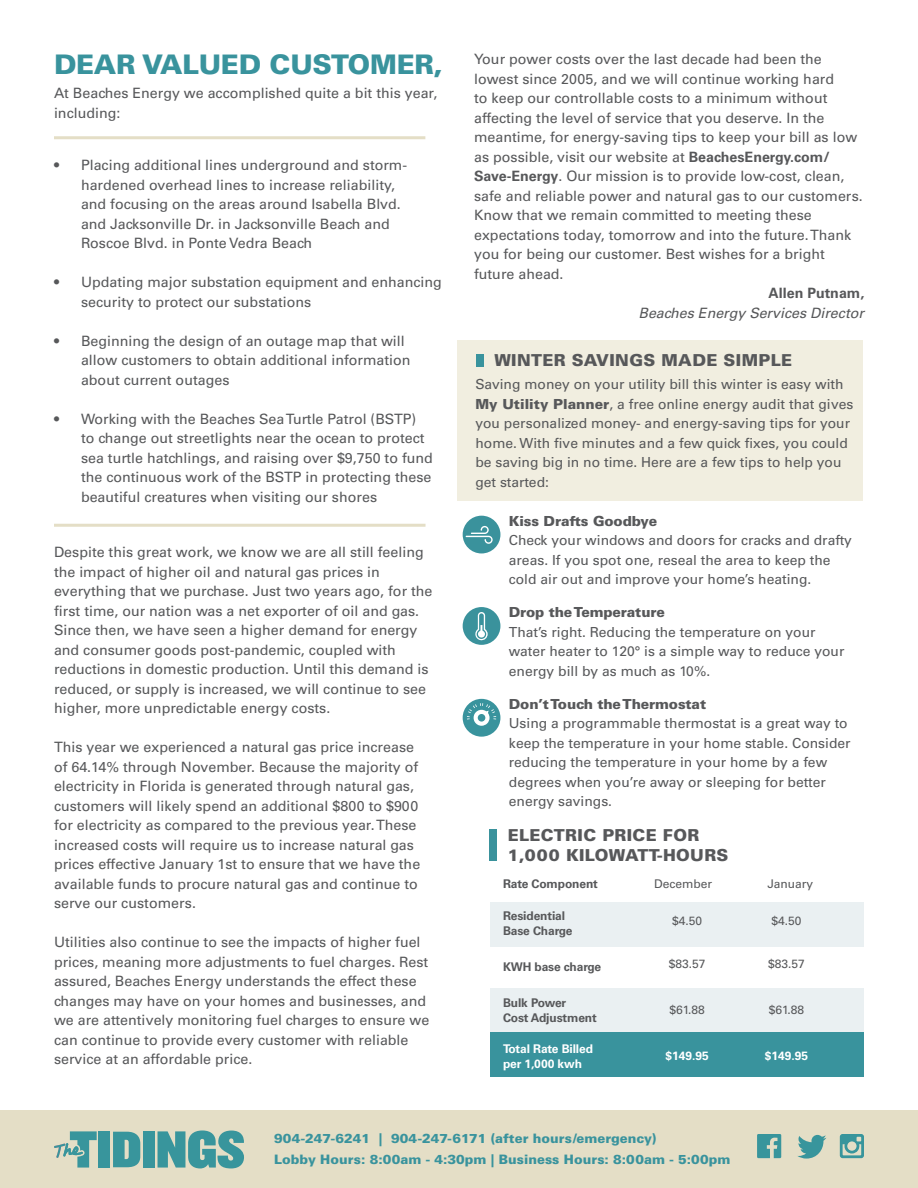
<style>
.page{position:relative;width:918px;height:1188px;background:#fff}
.page>*{position:absolute;margin:0;border:0;box-sizing:border-box;transform-origin:0 0}
.t1{font:900 27px "Univers LT Std";letter-spacing:-.01em;color:#39939d}
.t2{font:900 16.5px/19.8px "Univers LT Std";letter-spacing:.02em;color:#57585a}
.t3{font:14.25px/19.5px "Univers LT Std";color:#57585a}
.t4{font:italic 14.25px "Univers LT Std";color:#57585a}
.t5{font:700 14.25px "Univers LT Std";color:#57585a}
.t6{font:13.8px/19.5px "Univers LT Std";color:#57585a}
.t7{font:900 13.8px "Univers LT Std";letter-spacing:-.01em;color:#57585a}
.t8{font:900 13.05px "Univers LT Std";color:#39939d}
.t9{font:700 12px/15px "Univers LT Std";letter-spacing:-.01em;color:#57585a}
.t10{font:12px "Univers LT Std";color:#57585a}
.t11{font:700 12px/15px "Univers LT Std";letter-spacing:-.01em;color:#fff}
.s1{font-weight:700}
.s2{font-weight:900}
</style>
<div class="page">
<div style="left:490px;top:902px;width:374px;height:45px;background:#eaf0f2"></div>
<div style="left:490px;top:988px;width:374px;height:45px;background:#eaf0f2"></div>
<div style="left:490px;top:1033px;width:374px;height:44px;background:#39939d"></div>
<div style="left:490px;top:829px;width:7px;height:32px;background:#3a929c"></div>
<hr style="left:54px;top:136px;width:371px;height:3px;background:#e4dec6">
<hr style="left:54px;top:524px;width:372px;height:3px;background:#e4dec6">
<div style="left:0;top:1110px;width:918px;height:78px;background:#e4dec6"></div>
<svg style="left:757px;top:1134px;width:24px;height:24px"></svg>
<svg style="left:840px;top:1134px;width:24px;height:24px"></svg>
<svg style="left:797px;top:1135px;width:29px;height:24px"></svg>
<svg style="left:158px;top:1130px;width:86px;height:38px"></svg>
<div style="left:143px;top:1131px;width:12px;height:37px;background:#38959c"></div>
<svg style="left:113px;top:1132px;width:27px;height:35px"></svg>
<div style="left:98px;top:1131px;width:12px;height:37px;background:#38959c"></div>
<svg style="left:54px;top:1131px;width:43px;height:37px"></svg>
<div style="left:458px;top:340px;width:405px;height:161px;background:#f1eee0"></div>
<div style="left:476px;top:354px;width:8px;height:13px;background:#39939d"></div>
<div style="left:463px;top:516px;width:37px;height:37px;background:#3a929c;border-radius:50%"></div>
<div style="left:463px;top:607px;width:37px;height:38px;background:#3a929c;border-radius:50%"></div>
<div style="left:463px;top:699px;width:37px;height:38px;background:#39939d;border-radius:50%"></div>
<svg style="left:466px;top:526px;width:27px;height:18px"></svg>
<svg style="left:475px;top:612px;width:13px;height:29px"></svg>
<svg style="left:467px;top:703px;width:29px;height:23px"></svg>
<p class="t1" style="left:54px;top:47px;width:390px">DEAR VALUED CUSTOMER,</p>
<p class="t3" style="left:54px;top:84px;width:385px">At Beaches Energy we accomplished quite a bit this year, including:</p>
<p class="t3" style="left:81px;top:156px;width:328px;text-indent:-27px">• Placing additional lines underground and storm&shy;hardened overhead lines to increase reliability, and focusing on the areas around Isabella Blvd. and Jacksonville Dr. in Jacksonville Beach and Roscoe Blvd. in Ponte Vedra Beach</p>
<p class="t3" style="left:81px;top:273px;width:363px;text-indent:-27px">• Updating major substation equipment and enhancing security to protect our substations</p>
<p class="t3" style="left:81px;top:331px;width:331px;text-indent:-27px">• Beginning the design of an outage map that will allow customers to obtain additional information about current outages</p>
<p class="t3" style="left:81px;top:409px;width:353px;text-indent:-27px">• Working with the Beaches Sea Turtle Patrol (BSTP) to change out streetlights near the ocean to protect sea turtle hatchlings, and raising over $9,750 to fund the continuous work of the BSTP in protecting these beautiful creatures when visiting our shores</p>
<p class="t3" style="left:54px;top:543px;width:380px">Despite this great work, we know we are all still feeling the impact of higher oil and natural gas prices in everything that we purchase. Just two years ago, for the first time, our nation was a net exporter of oil and gas.<br>Since then, we have seen a higher demand for energy and consumer goods post-pandemic, coupled with reductions in domestic production. Until this demand is reduced, or supply is increased, we will continue to see higher, more unpredictable energy costs.</p>
<p class="t3" style="left:54px;top:738px;width:368px">This year we experienced a natural gas price increase of 64.14% through November. Because the majority of electricity in Florida is generated through natural gas, customers will likely spend an additional $800 to $900 for electricity as compared to the previous year. These increased costs will require us to increase natural gas prices effective January 1st to ensure that we have the available funds to procure natural gas and continue to serve our customers.</p>
<p class="t3" style="left:54px;top:933px;width:377px">Utilities also continue to see the impacts of higher fuel prices, meaning more adjustments to fuel charges. Rest assured, Beaches Energy understands the effect these changes may have on your homes and businesses, and we are attentively monitoring fuel charges to ensure we can continue to provide every customer with reliable service at an affordable price.</p>
<p class="t3" style="left:474px;top:50px;width:390px">Your power costs over the last decade had been the lowest since 2005, and we will continue working hard<br>to keep our controllable costs to a minimum without affecting the level of service that you deserve. In the meantime, for energy-saving tips to keep your bill as low as possible, visit our website at <span class="s1">BeachesEnergy.com/ Save-Energy</span>. Our mission is to provide low-cost, clean, safe and reliable power and natural gas to our customers.<br>Know that we remain committed to meeting these expectations today, tomorrow and into the future. Thank you for being our customer. Best wishes for a bright future ahead.</p>
<p class="t5" style="left:769px;top:285px;width:97px">Allen Putnam,</p>
<p class="t4" style="left:639px;top:304px;width:227px">Beaches Energy Services Director</p>
<p class="t2" style="left:494px;top:350px;width:299px">WINTER SAVINGS MADE SIMPLE</p>
<p class="t6" style="left:475px;top:375px;width:380px">Saving money on your utility bill this winter is easy with <span class="s2">My Utility Planner</span>, a free online energy audit that gives you personalized money- and energy-saving tips for your home. With five minutes and a few quick fixes, you could be saving big in no time. Here are a few tips to help you get started:</p>
<p class="t7" style="left:509px;top:512px;width:150px">Kiss Drafts Goodbye</p>
<p class="t6" style="left:509px;top:531px;width:345px">Check your windows and doors for cracks and drafty areas. If you spot one, reseal the area to keep the cold air out and improve your home’s heating.</p>
<p class="t7" style="left:509px;top:604px;width:158px">Drop the Temperature</p>
<p class="t6" style="left:509px;top:622px;width:337px">That’s right. Reducing the temperature on your water heater to 120° is a simple way to reduce your energy bill by as much as 10%.</p>
<p class="t7" style="left:509px;top:695px;width:199px">Don’t Touch the Thermostat</p>
<p class="t6" style="left:509px;top:714px;width:343px">Using a programmable thermostat is a great way to keep the temperature in your home stable. Consider reducing the temperature in your home by a few degrees when you’re away or sleeping for better energy savings.</p>
<p class="t2" style="left:508px;top:825px;width:222px">ELECTRIC PRICE FOR<br>1,000 KILOWATT-HOURS</p>
<p class="t9" style="left:503px;top:876px;width:96px">Rate Component</p>
<p class="t9" style="left:503px;top:908px;width:71px">Residential<br>Base Charge</p>
<p class="t9" style="left:503px;top:959px;width:100px">KWH base charge</p>
<p class="t9" style="left:503px;top:995px;width:95px">Bulk Power<br>Cost Adjustment</p>
<p class="t11" style="left:503px;top:1041px;width:92px">Total Rate Billed per 1,000 kwh</p>
<p class="t10" style="left:654px;top:877px;width:60px">December</p>
<p class="t10" style="left:767px;top:877px;width:47px">January</p>
<p class="t10" style="left:672px;top:914px;width:32px">$4.50</p>
<p class="t10" style="left:669px;top:957px;width:38px">$83.57</p>
<p class="t10" style="left:669px;top:1003px;width:37px">$61.88</p>
<p class="t11" style="left:665px;top:1049px;width:45px">$149.95</p>
<p class="t10" style="left:771px;top:914px;width:32px">$4.50</p>
<p class="t10" style="left:768px;top:957px;width:38px">$83.57</p>
<p class="t10" style="left:769px;top:1003px;width:37px">$61.88</p>
<p class="t11" style="left:765px;top:1049px;width:45px">$149.95</p>
<p class="t8" style="left:274px;top:1130px;width:384px">904-247-6241 | 904-247-6171 (after hours/emergency)</p>
<p class="t8" style="left:274px;top:1152px;width:458px">Lobby Hours: 8:00am - 4:30pm | Business Hours: 8:00am - 5:00pm</p>
</div>
